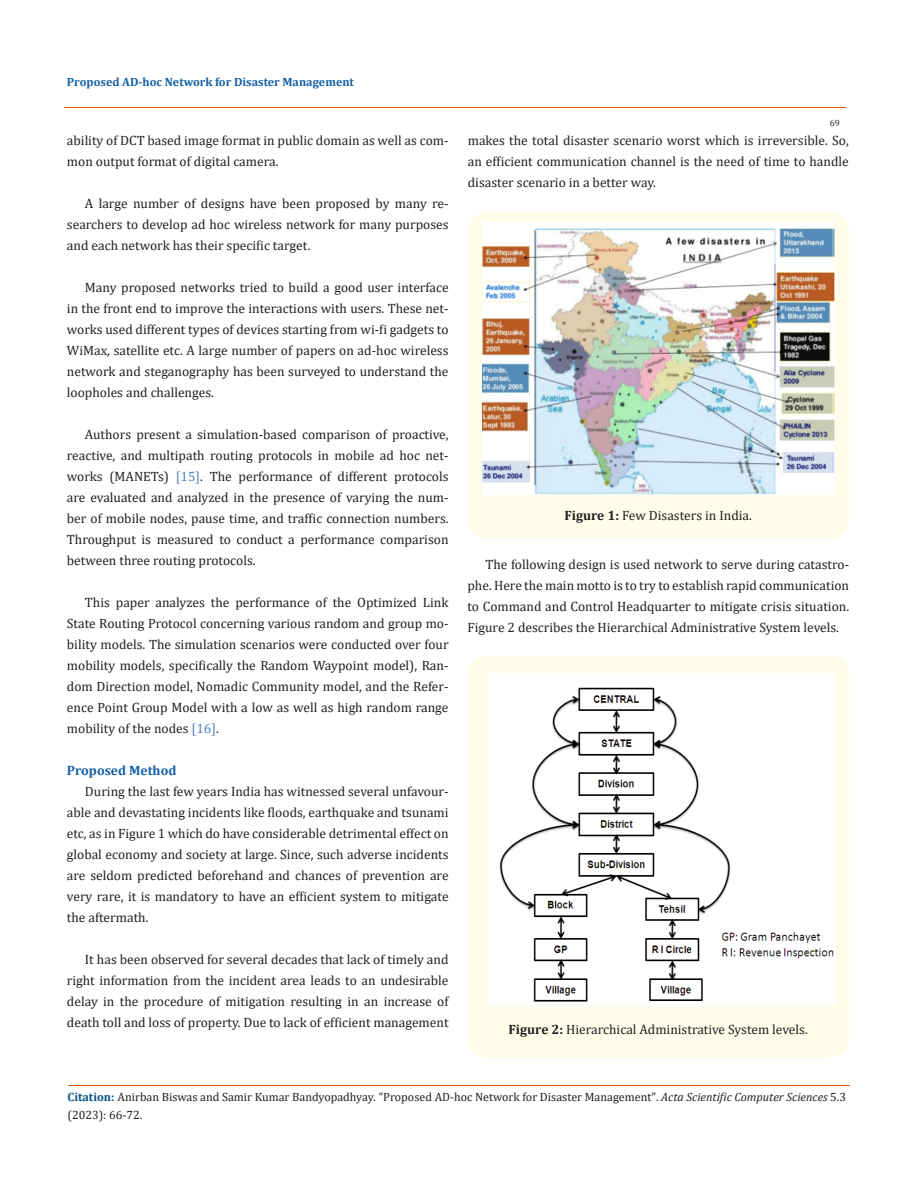
<style>
.page{position:relative;width:917px;height:1188px;background:#fff}
.page>*{position:absolute;margin:0;border:0;box-sizing:border-box;transform-origin:0 0}
.t1{font:13.5px/21px "Cambria";color:#231f20;text-align:justify}
.t2{font:700 13.5px "Cambria";color:#1560a6}
.t3{font:12px/18px "Cambria";color:#231f20}
.t4{font:700 12px "Cambria";color:#1560a6}
.t5{font:9px "Cambria";color:#231f20}
.s1{color:#4f81bd}
.s2{font-weight:700}
.s3{font-weight:700;color:#035089}
.s4{font-style:italic}
</style>
<div class="page">
<div style="left:468px;top:212px;width:381px;height:326px;background:#fffde9;border-radius:18px"></div>
<img style="left:482px;top:222px;width:352px;height:273px">
<div style="left:468px;top:655px;width:381px;height:403px;background:#fffde9;border-radius:18px"></div>
<img style="left:488px;top:674px;width:346px;height:330px">
<hr style="left:64px;top:108px;width:781px;height:1px;background:#e05d1a">
<hr style="left:68px;top:1085px;width:781px;height:1px;background:#e05d1a">
<p class="t4" style="left:67px;top:73px;width:288px">Proposed AD-hoc Network for Disaster Management</p>
<p class="t1" style="left:67px;top:130px;width:383px">ability of DCT based image format in public domain as well as com&shy;mon output format of digital camera.</p>
<p class="t1" style="left:67px;top:193px;width:383px;text-indent:18px">A large number of designs have been proposed by many re&shy;searchers to develop ad hoc wireless network for many purposes and each network has their specific target.</p>
<p class="t1" style="left:67px;top:277px;width:383px;text-indent:18px">Many proposed networks tried to build a good user interface in the front end to improve the interactions with users. These net&shy;works used different types of devices starting from wi-fi gadgets to WiMax, satellite etc. A large number of papers on ad-hoc wireless network and steganography has been surveyed to understand the loopholes and challenges.</p>
<p class="t1" style="left:67px;top:424px;width:383px;text-indent:18px">Authors present a simulation-based comparison of proactive, reactive, and multipath routing protocols in mobile ad hoc net&shy;works (MANETs) <span class="s1">[15]</span>. The performance of different protocols are evaluated and analyzed in the presence of varying the num&shy;ber of mobile nodes, pause time, and traffic connection numbers.<br>Throughput is measured to conduct a performance comparison between three routing protocols.</p>
<p class="t1" style="left:67px;top:592px;width:383px;text-indent:18px">This paper analyzes the performance of the Optimized Link State Routing Protocol concerning various random and group mo&shy;bility models. The simulation scenarios were conducted over four mobility models, specifically the Random Waypoint model), Ran&shy;dom Direction model, Nomadic Community model, and the Refer&shy;ence Point Group Model with a low as well as high random range mobility of the nodes <span class="s1">[16]</span>.</p>
<p class="t2" style="left:67px;top:761px;width:111px">Proposed Method</p>
<p class="t1" style="left:67px;top:781px;width:383px;text-indent:18px">During the last few years India has witnessed several unfavour&shy;able and devastating incidents like floods, earthquake and tsunami etc, as in Figure 1 which do have considerable detrimental effect on global economy and society at large. Since, such adverse incidents are seldom predicted beforehand and chances of prevention are very rare, it is mandatory to have an efficient system to mitigate the aftermath.</p>
<p class="t1" style="left:67px;top:949px;width:383px;text-indent:18px">It has been observed for several decades that lack of timely and right information from the incident area leads to an undesirable delay in the procedure of mitigation resulting in an increase of death toll and loss of property. Due to lack of efficient management</p>
<p class="t5" style="left:829px;top:118px;width:11px">69</p>
<p class="t1" style="left:468px;top:130px;width:382px">makes the total disaster scenario worst which is irreversible. So, an efficient communication channel is the need of time to handle disaster scenario in a better way.</p>
<p class="t1" style="left:564px;top:505px;width:189px"><span class="s2">Figure 1:</span> Few Disasters in India.</p>
<p class="t1" style="left:467px;top:553px;width:383px;text-indent:18px">The following design is used network to serve during catastro&shy;phe. Here the main motto is to try to establish rapid communication to Command and Control Headquarter to mitigate crisis situation.<br>Figure 2 describes the Hierarchical Administrative System levels.</p>
<p class="t1" style="left:508px;top:1018px;width:301px"><span class="s2">Figure 2:</span> Hierarchical Administrative System levels.</p>
<p class="t3" style="left:68px;top:1088px;width:780px"><span class="s3">Citation:</span> Anirban Biswas and Samir Kumar Bandyopadhyay<span class="s4">.</span> “Proposed AD-hoc Network for Disaster Management". <span class="s4">Acta Scientific Computer Sciences</span> 5.3 (2023): 66-72.</p>
</div>
